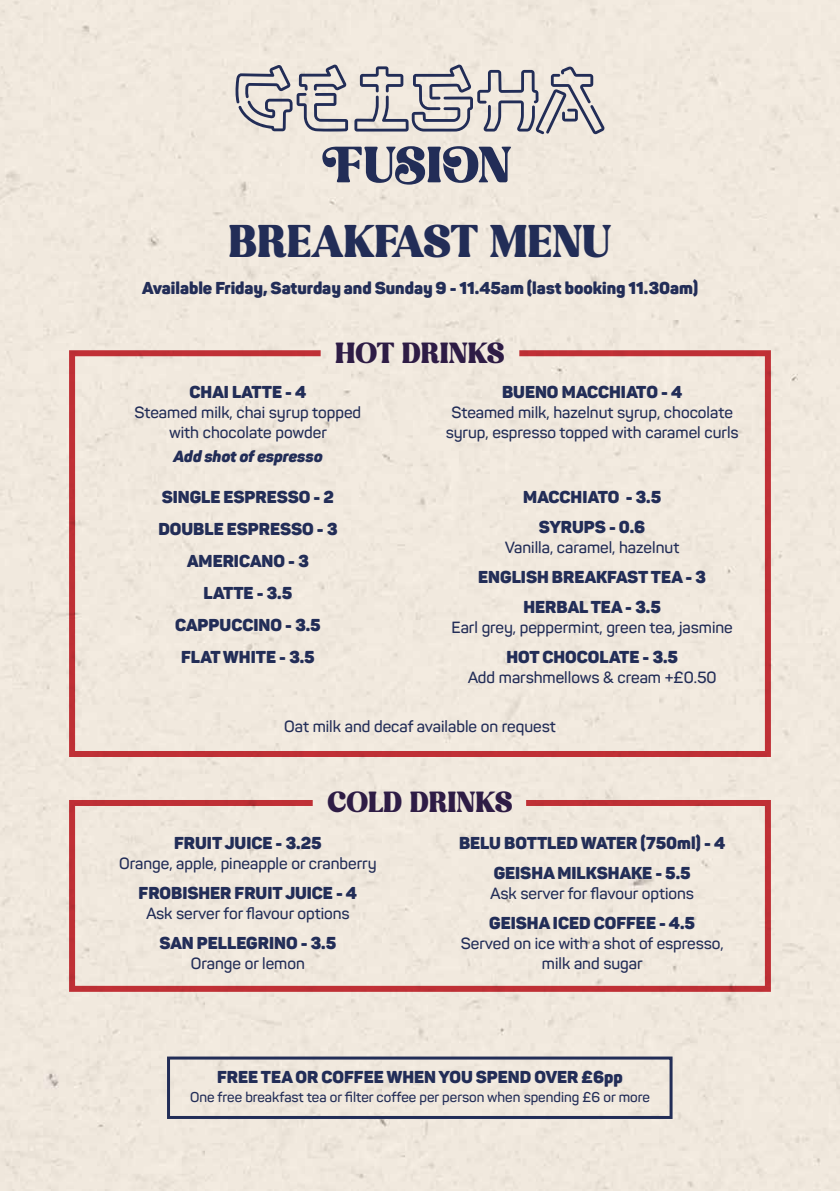
<style>
.page{position:relative;width:840px;height:1191px;background:#fff}
.page>*{position:absolute;margin:0;border:0;box-sizing:border-box;transform-origin:0 0}
.t1{font:44px "Pink Sunset";color:#222d57}
.t2{font:28px "Pink Sunset";color:#2e1c45}
.t3{font:900 17px/32px "Panton";color:#222d57;text-align:center}
.t4{font:600 16px/20px "Panton";color:#222d57;text-align:center}
.t5{font:italic 900 16px "Panton";color:#222d57}
.t6{font:600 14px "Panton";color:#222d57}
</style>
<div class="page">
<div style="left:0;top:0;width:839px;height:1191px;background:#f1e9de"></div>
<div style="left:67px;top:348px;width:705px;height:411px;background:#f1e9de"></div>
<svg style="left:67px;top:798px;width:705px;height:195px;background:#ecdbd1"></svg>
<svg style="left:235px;top:64px;width:113px;height:67px;background:#c0bcbe"></svg>
<svg style="left:354px;top:64px;width:250px;height:70px;background:#c4c0c0"></svg>
<svg style="left:322px;top:146px;width:188px;height:39px;background:#8c8d9c"></svg>
<div style="left:167px;top:1056px;width:505px;height:63px;border:3px solid #222d57"></div>
<h1 class="t1" style="left:228px;top:214px;width:384px">BREAKFAST MENU</h1>
<p class="t3" style="left:142px;top:271px;width:557px">Available Friday, Saturday and Sunday 9 - 11.45am (last booking 11.30am)</p>
<h2 class="t2" style="left:335px;top:335px;width:171px">HOT DRINKS</h2>
<p class="t3" style="left:189px;top:376px;width:118px">CHAI LATTE - 4</p>
<p class="t4" style="left:134px;top:403px;width:228px">Steamed milk, chai syrup topped with chocolate powder</p>
<p class="t5" style="left:173px;top:446px;width:151px">Add shot of espresso</p>
<p class="t3" style="left:158px;top:480px;width:180px">SINGLE ESPRESSO - 2<br>DOUBLE ESPRESSO - 3<br>AMERICANO - 3<br>LATTE - 3.5<br>CAPPUCCINO - 3.5<br>FLAT WHITE - 3.5</p>
<p class="t3" style="left:502px;top:376px;width:181px">BUENO MACCHIATO - 4</p>
<p class="t4" style="left:445px;top:403px;width:294px">Steamed milk, hazelnut syrup, chocolate syrup, espresso topped with caramel curls</p>
<p class="t3" style="left:523px;top:481px;width:139px;line-height:30px">MACCHIATO - 3.5<br>SYRUPS - 0.6</p>
<p class="t4" style="left:504px;top:537px;width:176px">Vanilla, caramel, hazelnut</p>
<p class="t3" style="left:478px;top:561px;width:229px;line-height:30px">ENGLISH BREAKFAST TEA - 3<br>HERBAL TEA - 3.5</p>
<p class="t4" style="left:451px;top:617px;width:283px">Earl grey, peppermint, green tea, jasmine</p>
<p class="t3" style="left:506px;top:640px;width:173px">HOT CHOCOLATE - 3.5</p>
<p class="t4" style="left:467px;top:667px;width:250px">Add marshmellows &amp; cream +£0.50</p>
<p class="t4" style="left:284px;top:716px;width:273px">Oat milk and decaf available on request</p>
<h2 class="t2" style="left:327px;top:784px;width:186px">COLD DRINKS</h2>
<p class="t3" style="left:174px;top:826px;width:149px">FRUIT JUICE - 3.25</p>
<p class="t4" style="left:119px;top:853px;width:259px">Orange, apple, pineapple or cranberry</p>
<p class="t3" style="left:138px;top:876px;width:220px">FROBISHER FRUIT JUICE - 4</p>
<p class="t4" style="left:146px;top:903px;width:205px">Ask server for flavour options</p>
<p class="t3" style="left:159px;top:926px;width:178px">SAN PELLEGRINO - 3.5</p>
<p class="t4" style="left:191px;top:953px;width:116px">Orange or lemon</p>
<p class="t3" style="left:459px;top:827px;width:267px;line-height:30px">BELU BOTTLED WATER (750ml) - 4<br>GEISHA MILKSHAKE - 5.5</p>
<p class="t4" style="left:490px;top:883px;width:205px">Ask server for flavour options</p>
<p class="t3" style="left:489px;top:906px;width:207px">GEISHA ICED COFFEE - 4.5</p>
<p class="t4" style="left:460px;top:933px;width:264px">Served on ice with a shot of espresso, milk and sugar</p>
<p class="t3" style="left:217px;top:1060px;width:407px">FREE TEA OR COFFEE WHEN YOU SPEND OVER £6pp</p>
<p class="t6" style="left:190px;top:1088px;width:461px">One free breakfast tea or filter coffee per person when spending £6 or more</p>
</div>
